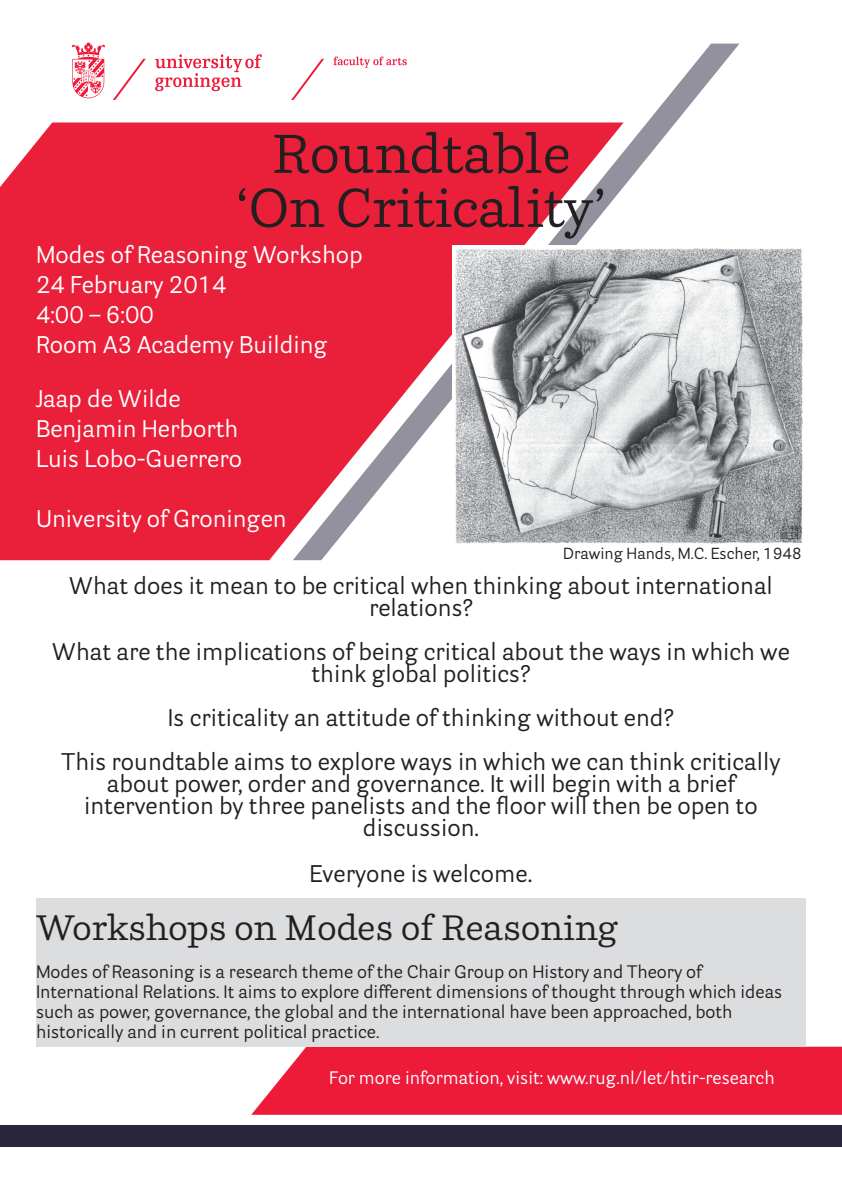
<style>
.page{position:relative;width:842px;height:1191px;background:#fff}
.page>*{position:absolute;margin:0;border:0;box-sizing:border-box;transform-origin:0 0}
.t1{font:54px/54px "Parry";color:#231f20;text-align:center}
.t2{font:35px "Parry";color:#231f20}
.t3{font:24px/22px "Parry Grotesque";color:#231f20;text-align:center}
.t4{font:24px/30px "Parry Grotesque";color:#fff}
.t5{font:18px/20px "Parry Grotesque";color:#231f20}
.t6{font:18px "Parry Grotesque";color:#fff}
.t7{font:16px "Parry Grotesque";color:#231f20}
.s1{font-size:25px}
</style>
<div class="page">
<div style="left:0;top:122px;width:293px;height:438px;background:#ea203a"></div>
<svg style="left:155px;top:54px;width:107px;height:37px"></svg>
<svg style="left:113px;top:59px;width:33px;height:41px"></svg>
<svg style="left:72px;top:43px;width:33px;height:55px"></svg>
<div style="left:0;top:1125px;width:842px;height:21px;background:#2a243d"></div>
<svg style="left:293px;top:44px;width:446px;height:516px"></svg>
<div style="left:251px;top:1046px;width:591px;height:68px;background:#ed1a3a"></div>
<div style="left:36px;top:898px;width:770px;height:148px;background:#dcdddf"></div>
<img style="left:453px;top:245px;width:350px;height:302px">
<h1 class="t1" style="left:236px;top:126px;width:371px">Roundtable ‘On Criticality’</h1>
<p class="t4" style="left:36px;top:239px;width:328px">Modes of Reasoning Workshop<br>24 February 2014<br>4:00 – 6:00<br>Room A3 Academy Building</p>
<p class="t4" style="left:36px;top:382px;width:208px">Jaap de Wilde<br>Benjamin Herborth<br>Luis Lobo-Guerrero</p>
<p class="t4" style="left:36px;top:502px;width:252px">University of Groningen</p>
<p class="t7" style="left:563px;top:543px;width:240px">Drawing Hands, M.C. Escher, 1948</p>
<p class="t3" style="left:69px;top:574px;width:705px">What does it mean to be critical when thinking about international relations?</p>
<p class="t3" style="left:52px;top:640px;width:739px">What are the implications of being critical about the ways in which we think global politics?</p>
<p class="t3" style="left:62px;top:695px;width:720px;line-height:44px">Is criticality an attitude of thinking without end?<br>This roundtable aims to explore ways in which we can think critically</p>
<p class="t3" style="left:84px;top:772px;width:675px">about power, order and governance. It will begin with a brief intervention by three panelists and the floor will then be open to discussion.</p>
<p class="t3" style="left:310px;top:862px;width:224px">Everyone is welcome<span class="s1">.</span></p>
<h2 class="t2" style="left:36px;top:906px;width:583px">Workshops on Modes of Reasoning</h2>
<p class="t5" style="left:36px;top:961px;width:748px">Modes of Reasoning is a research theme of the Chair Group on History and Theory of International Relations. It aims to explore different dimensions of thought through which ideas such as power, governance, the global and the international have been approached, both historically and in current political practice.</p>
<p class="t6" style="left:329px;top:1066px;width:447px">For more information, visit: www.rug.nl/let/htir-research</p>
</div>
